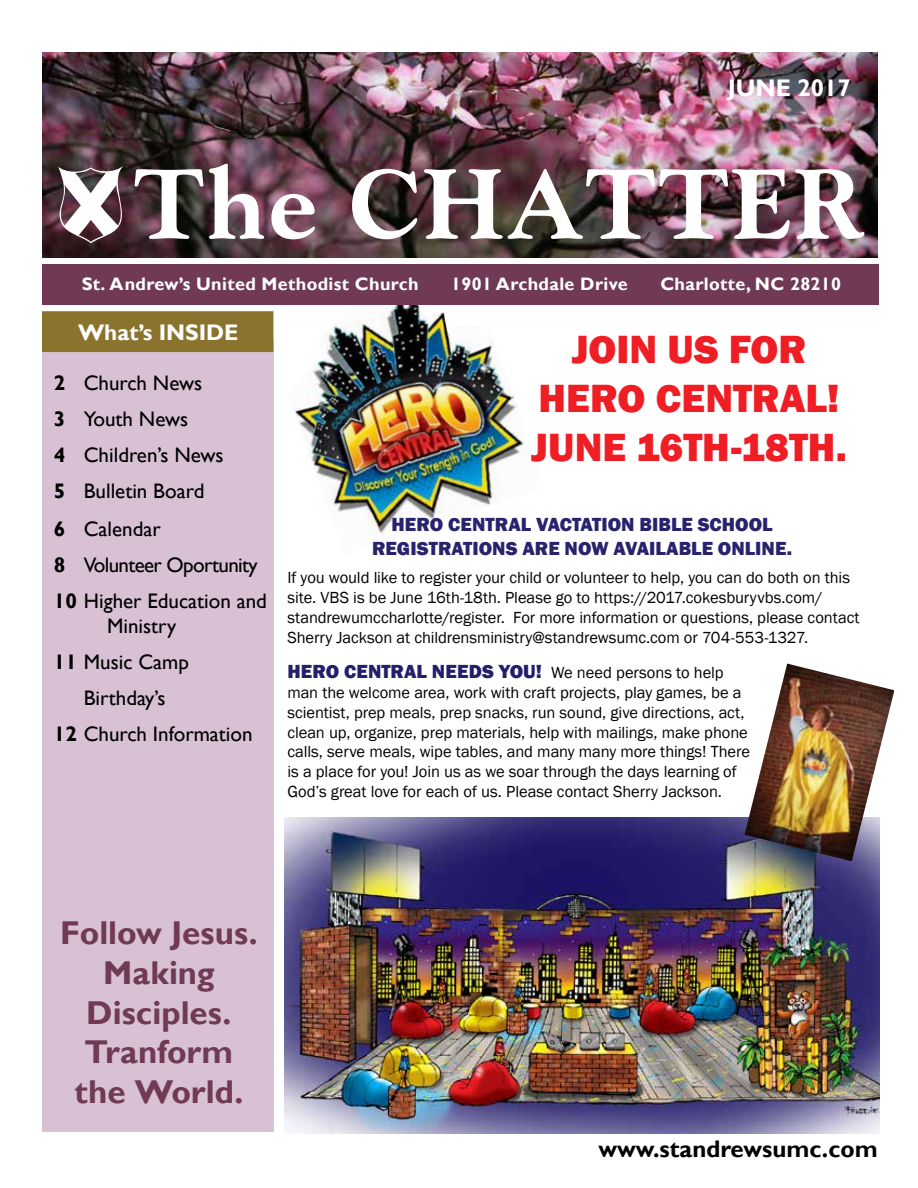
<style>
.page{position:relative;width:918px;height:1188px;background:#fff}
.page>*{position:absolute;margin:0;border:0;box-sizing:border-box;transform-origin:0 0}
.t1{font:800 100.5px "Goudy";letter-spacing:.02em;color:#fff}
.t2{font:800 40.5px/48.6px "Franklin Gothic";color:#ef1e24;text-align:center}
.t3{font:700 33px/39.6px "Gill Sans";color:#703a57;text-align:center}
.t4{font:700 24px "Gill Sans";color:#000}
.t5{font:700 24px "Gill Sans";color:#fff}
.t6{font:700 22.5px "Gill Sans";color:#fff}
.t7{font:21px/36.3px "Gill Sans";color:#000}
.t8{font:800 19.5px/23.4px "Franklin Gothic";color:#29236d;text-align:center}
.t9{font:800 19.5px "Franklin Gothic";letter-spacing:.005em;color:#251e6b}
.t10{font:700 18px "Gill Sans";letter-spacing:.02em;color:#fff}
.t11{font:16.5px/19.8px "Franklin Gothic";letter-spacing:-.005em;color:#000}
.s1{font-weight:700}
.s2{font-weight:400;font-size:16.5px;color:#000}
</style>
<div class="page">
<img style="left:294px;top:305px;width:230px;height:229px">
<img style="left:42px;top:52px;width:836px;height:206px">
<div style="left:43px;top:264px;width:836px;height:41px;background:#703a57"></div>
<svg style="left:58px;top:165px;width:68px;height:78px"></svg>
<div style="left:42px;top:339px;width:231px;height:793px;background:#d8c1d4"></div>
<div style="left:42px;top:311px;width:231px;height:41px;background:#8a742d;border:2px solid #8a742d"></div>
<img style="left:285px;top:817px;width:595px;height:317px">
<img style="left:745px;top:664px;width:149px;height:197px">
<h3 class="t5" style="left:728px;top:73px;width:124px">JUNE 2017</h3>
<h1 class="t1" style="left:134px;top:145px;width:732px">The CHATTER</h1>
<p class="t10" style="left:82px;top:273px;width:338px">St. Andrew’s United Methodist Church</p>
<p class="t10" style="left:451px;top:273px;width:178px">1901 Archdale Drive</p>
<p class="t10" style="left:660px;top:273px;width:182px">Charlotte, NC 28210</p>
<h3 class="t6" style="left:78px;top:319px;width:162px">What’s INSIDE</h3>
<p class="t7" style="left:54px;top:366px;width:215px"><span class="s1">2</span> Church News<br><span class="s1">3</span> Youth News<br><span class="s1">4</span> Children’s News<br><span class="s1">5</span> Bulletin Board<br><span class="s1">6</span> Calendar<br><span class="s1">8</span> Volunteer Oportunity<br><span class="s1">10</span> Higher Education and</p>
<p class="t7" style="left:107px;top:609px;width:71px">Ministry</p>
<p class="t7" style="left:54px;top:645px;width:137px"><span class="s1">11</span> Music Camp</p>
<p class="t7" style="left:84px;top:681px;width:83px">Birthday’s</p>
<p class="t7" style="left:54px;top:717px;width:200px"><span class="s1">12</span> Church Information</p>
<h2 class="t2" style="left:531px;top:325px;width:317px">JOIN US FOR<br>HERO CENTRAL!<br>JUNE 16TH-18TH.</h2>
<p class="t8" style="left:372px;top:513px;width:422px">HERO CENTRAL VACTATION BIBLE SCHOOL<br>REGISTRATIONS ARE NOW AVAILABLE ONLINE.</p>
<p class="t11" style="left:287px;top:568px;width:574px">If you would like to register your child or volunteer to help, you can do both on this site. VBS is be June 16th-18th. Please go to https://2017.cokesburyvbs.com/ standrewumccharlotte/register. For more information or questions, please contact Sherry Jackson at childrensministry@standrewsumc.com or 704-553-1327.</p>
<p class="t9" style="left:287px;top:659px;width:438px">HERO CENTRAL NEEDS YOU! <span class="s2">We need persons to help</span></p>
<p class="t11" style="left:287px;top:683px;width:464px">man the welcome area, work with craft projects, play games, be a scientist, prep meals, prep snacks, run sound, give directions, act, clean up, organize, prep materials, help with mailings, make phone calls, serve meals, wipe tables, and many many more things! There is a place for you! Join us as we soar through the days learning of God’s great love for each of us. Please contact Sherry Jackson.</p>
<h3 class="t3" style="left:60px;top:914px;width:199px">Follow Jesus.<br>Making<br>Disciples.<br>Tranform the World.</h3>
<h3 class="t4" style="left:598px;top:1134px;width:281px">www.standrewsumc.com</h3>
</div>
